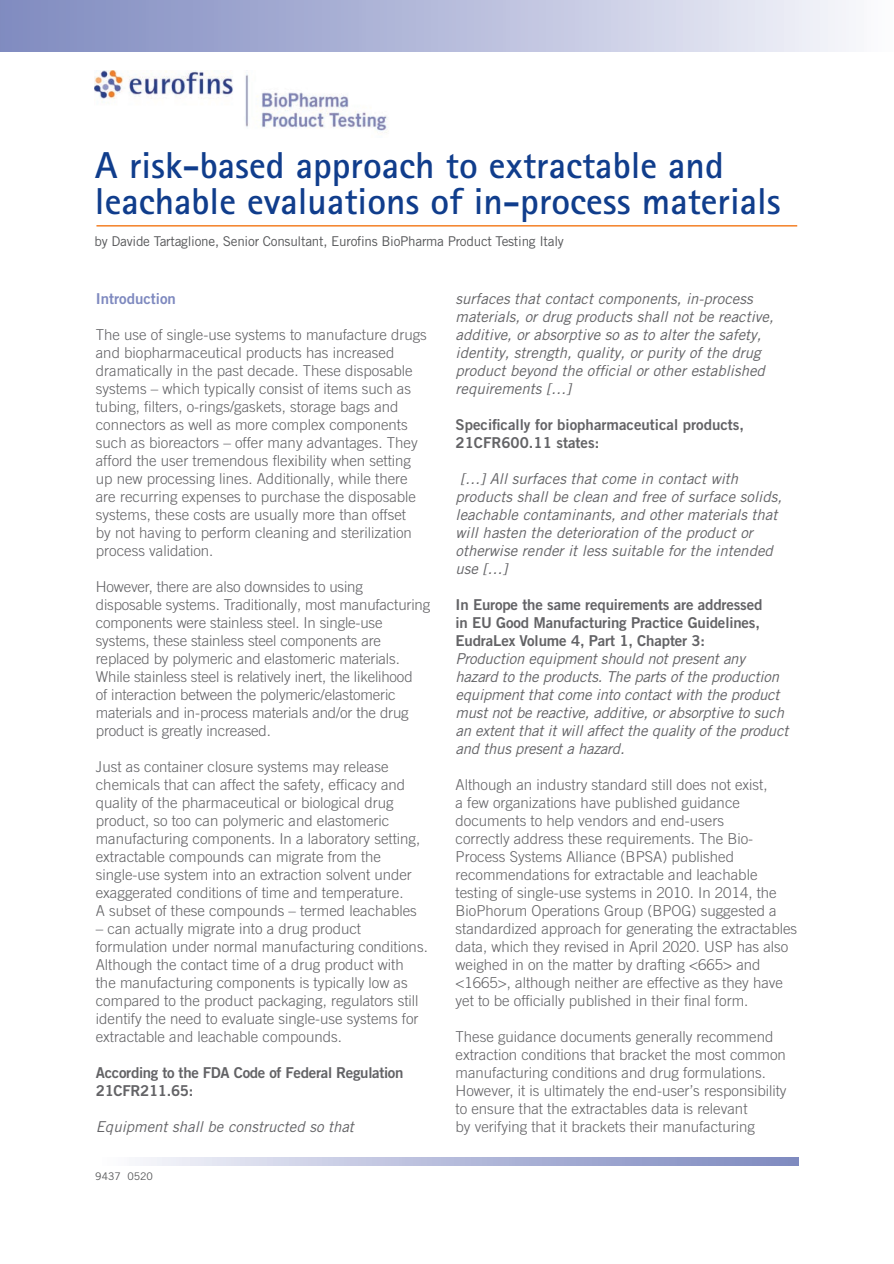
<style>
.page{position:relative;width:894px;height:1264px;background:#fff}
.page>*{position:absolute;margin:0;border:0;box-sizing:border-box;transform-origin:0 0}
.t1{font:700 37.5px/36px "Rotis Sans Serif Pro";color:#103d8c}
.t2{font:300 15px/18px "Trade Gothic LT Pro";color:#636366}
.t3{font:italic 15px/18px "Trade Gothic LT Pro";color:#636366}
.t4{font:15px/18px "Trade Gothic LT Pro Bd 2";letter-spacing:-.01em;color:#636366}
.t5{font:15px "Trade Gothic LT Pro Bd 2";color:#7e89bf}
.t6{font:13.5px "Trade Gothic LT Pro";letter-spacing:-.02em;color:#57585a}
.t7{font:10.5px "Trade Gothic LT Pro";color:#57585a}
</style>
<div class="page">
<img style="left:94px;top:71px;width:293px;height:62px">
<div style="left:0;top:0;width:893px;height:52px;background:linear-gradient(to right,#7c87be,#f7f7fb)"></div>
<hr style="left:96px;top:225px;width:700px;height:1px;background:#f48026">
<svg style="left:140px;top:1157px;width:657px;height:8px;background:#b5bbda"></svg>
<h1 class="t1" style="left:95px;top:147px;width:687px">A risk-based approach to extractable and leachable evaluations of in-process materials</h1>
<p class="t6" style="left:94px;top:233px;width:470px">by Davide Tartaglione, Senior Consultant, Eurofins BioPharma Product Testing Italy</p>
<p class="t5" style="left:96px;top:289px;width:82px">Introduction</p>
<p class="t2" style="left:96px;top:325px;width:332px">The use of single-use systems to manufacture drugs and biopharmaceutical products has increased dramatically in the past decade. These disposable systems – which typically consist of items such as tubing, filters, o-rings/gaskets, storage bags and connectors as well as more complex components such as bioreactors – offer many advantages. They afford the user tremendous flexibility when setting up new processing lines. Additionally, while there are recurring expenses to purchase the disposable systems, these costs are usually more than offset<br>by not having to perform cleaning and sterilization process validation.</p>
<p class="t2" style="left:96px;top:577px;width:336px">However, there are also downsides to using disposable systems. Traditionally, most manufacturing components were stainless steel. In single-use systems, these stainless steel components are replaced by polymeric and elastomeric materials.<br>While stainless steel is relatively inert, the likelihood<br>of interaction between the polymeric/elastomeric materials and in-process materials and/or the drug product is greatly increased.</p>
<p class="t2" style="left:96px;top:757px;width:326px">Just as container closure systems may release chemicals that can affect the safety, efficacy and quality of the pharmaceutical or biological drug product, so too can polymeric and elastomeric manufacturing components. In a laboratory setting, extractable compounds can migrate from the single-use system into an extraction solvent under exaggerated conditions of time and temperature.<br>A subset of these compounds – termed leachables</p>
<p class="t2" style="left:96px;top:919px;width:333px">– can actually migrate into a drug product formulation under normal manufacturing conditions.<br>Although the contact time of a drug product with<br>the manufacturing components is typically low as compared to the product packaging, regulators still identify the need to evaluate single-use systems for extractable and leachable compounds.</p>
<p class="t4" style="left:96px;top:1063px;width:309px">According to the FDA Code of Federal Regulation<br>21CFR211.65:</p>
<p class="t3" style="left:96px;top:1117px;width:259px">Equipment shall be constructed so that</p>
<p class="t7" style="left:95px;top:1169px;width:59px">9437 0520</p>
<p class="t3" style="left:455px;top:289px;width:319px">surfaces that contact components, in-process materials, or drug products shall not be reactive, additive, or absorptive so as to alter the safety, identity, strength, quality, or purity of the drug product beyond the official or other established requirements […]</p>
<p class="t4" style="left:455px;top:415px;width:290px">Specifically for biopharmaceutical products,<br>21CFR600.11 states:</p>
<p class="t3" style="left:455px;top:469px;width:328px;text-indent:5px">[…] All surfaces that come in contact with products shall be clean and free of surface solids, leachable contaminants, and other materials that will hasten the deterioration of the product or otherwise render it less suitable for the intended use […]</p>
<p class="t4" style="left:455px;top:595px;width:308px">In Europe the same requirements are addressed in EU Good Manufacturing Practice Guidelines,<br>EudraLex Volume 4, Part 1, Chapter 3:</p>
<p class="t3" style="left:455px;top:649px;width:334px">Production equipment should not present any hazard to the products. The parts of the production equipment that come into contact with the product must not be reactive, additive, or absorptive to such an extent that it will affect the quality of the product and thus present a hazard.</p>
<p class="t2" style="left:455px;top:775px;width:343px">Although an industry standard still does not exist,<br>a few organizations have published guidance documents to help vendors and end-users<br>correctly address these requirements. The Bio-Process Systems Alliance (BPSA) published recommendations for extractable and leachable testing of single-use systems in 2010. In 2014, the BioPhorum Operations Group (BPOG) suggested a standardized approach for generating the extractables data, which they revised in April 2020. USP has also weighed in on the matter by drafting &lt;665&gt; and &lt;1665&gt;, although neither are effective as they have yet to be officially published in their final form.</p>
<p class="t2" style="left:455px;top:1027px;width:332px">These guidance documents generally recommend extraction conditions that bracket the most common manufacturing conditions and drug formulations.<br>However, it is ultimately the end-user’s responsibility to ensure that the extractables data is relevant<br>by verifying that it brackets their manufacturing</p>
</div>
